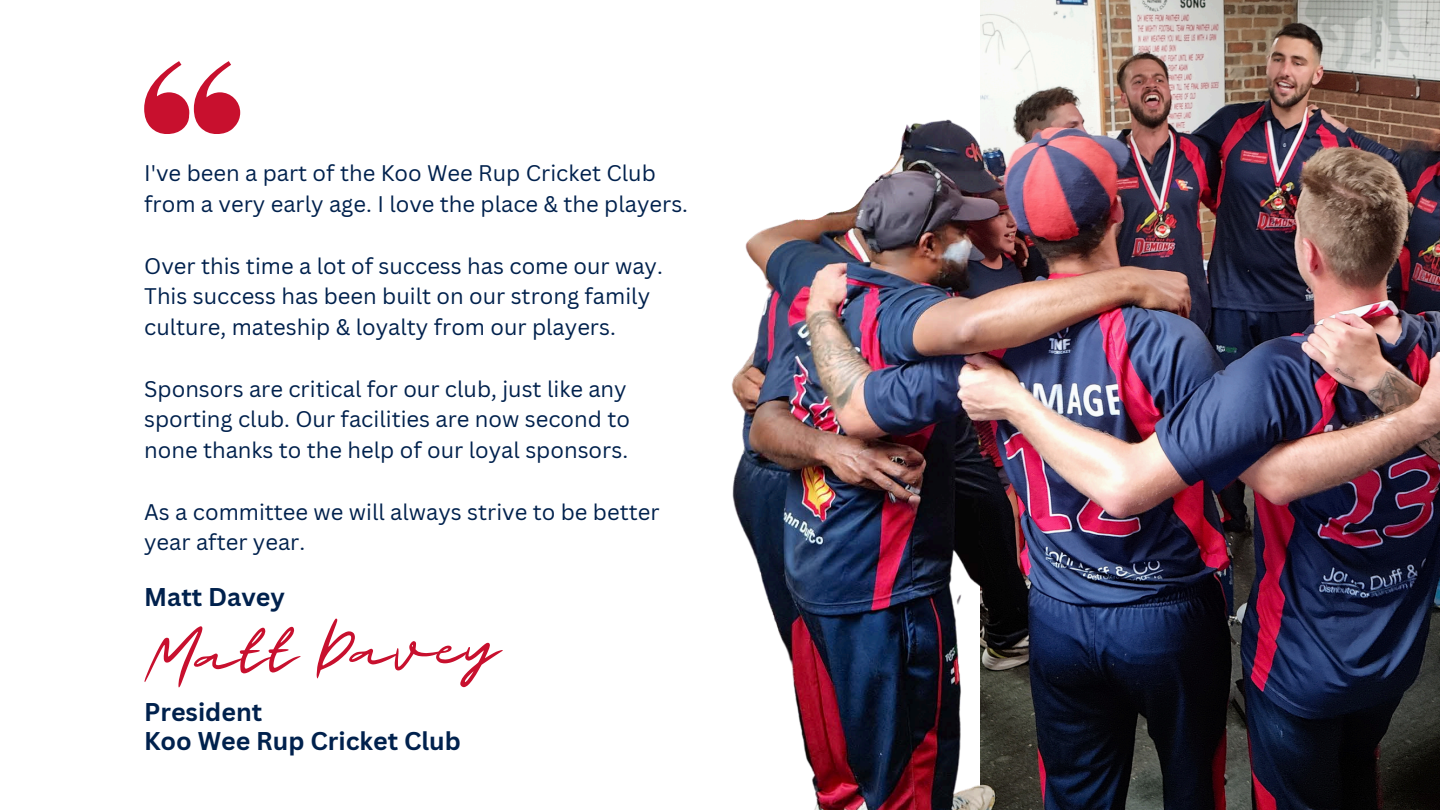
<style>
.page{position:relative;width:1440px;height:810px;background:#fff}
.page>*{position:absolute;margin:0;border:0;box-sizing:border-box;transform-origin:0 0}
.t1{font:60px "Majesty Yandi Designs";color:#c8102e}
.t2{font:700 25px/29.2px "Canva Sans";color:#00214d}
.t3{font:22px/30.8px "Canva Sans";color:#00214d}
</style>
<div class="page">
<svg style="left:144px;top:61px;width:96px;height:73px"></svg>
<img style="left:731px;top:0;width:250px;height:810px">
<img style="left:981px;top:0;width:459px;height:810px">
<p class="t3" style="left:144px;top:157px;width:545px">I've been a part of the Koo Wee Rup Cricket Club from a very early age. I love the place &amp; the players.</p>
<p class="t3" style="left:144px;top:250px;width:520px">Over this time a lot of success has come our way.<br>This success has been built on our strong family culture, mateship &amp; loyalty from our players.</p>
<h2 class="t3" style="left:144px;top:373px;width:487px">Sponsors are critical for our club, just like any sporting club. Our facilities are now second to none thanks to the help of our loyal sponsors.</h2>
<h1 class="t3" style="left:144px;top:496px;width:517px">As a committee we will always strive to be better year after year.</h1>
<p class="t2" style="left:144px;top:582px;width:142px">Matt Davey</p>
<h2 class="t1" style="left:144px;top:629px;width:358px;rotate:-2deg">Matt Davey</h2>
<p class="t2" style="left:144px;top:696px;width:318px">President<br>Koo Wee Rup Cricket Club</p>
</div>
